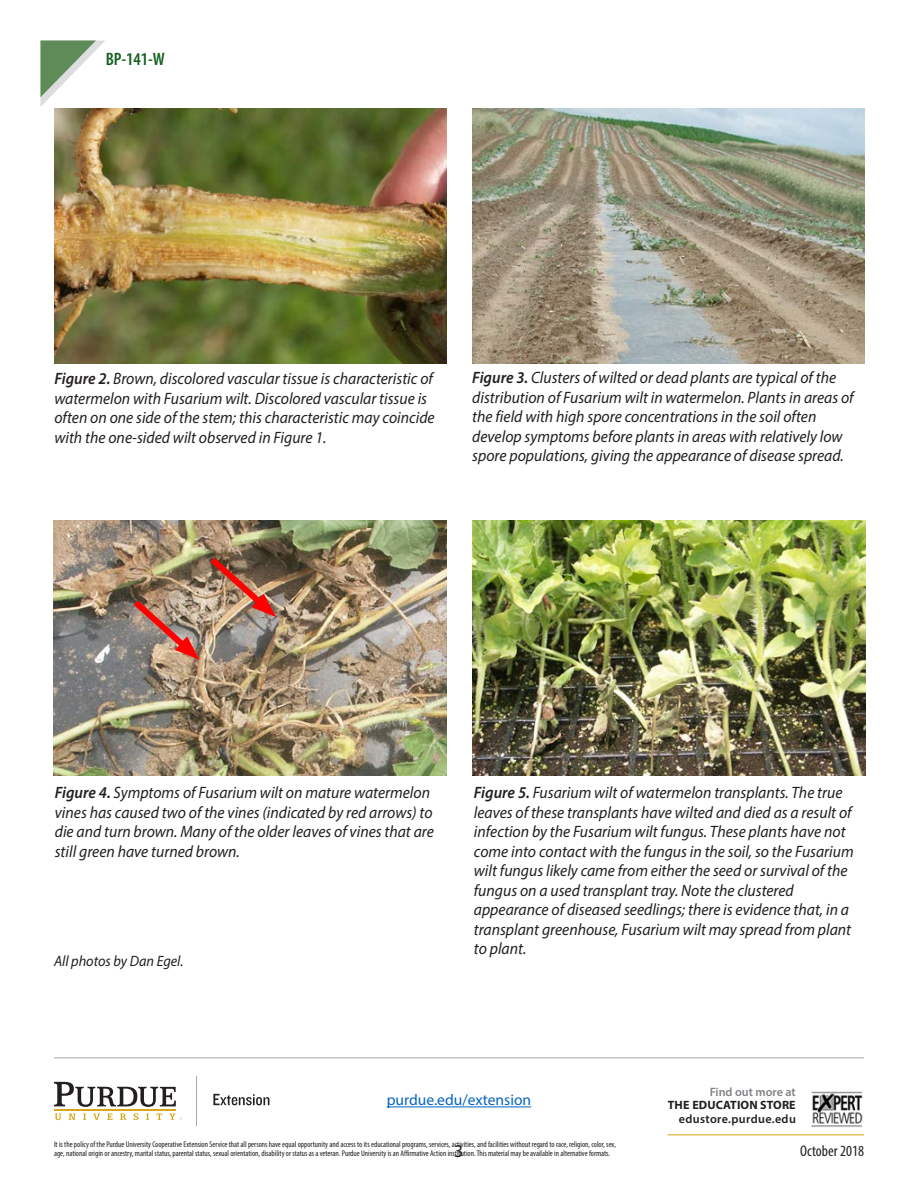
<style>
.page{position:relative;width:918px;height:1188px;background:#fff}
.page>*{position:absolute;margin:0;border:0;box-sizing:border-box;transform-origin:0 0}
.t1{font:600 condensed 18px "Myriad Pro";color:#105f1e}
.t2{font:18px "Myriad Pro";color:#231f20}
.t3{font:italic 16.5px/19.5px "Myriad Pro";color:#231f20;scale:.95 1}
.t4{font:15.6px "Myriad Pro";color:#0563c1}
.t5{font:condensed 15.6px "Myriad Pro";color:#231f20}
.t6{font:italic 15px "Myriad Pro";color:#231f20;scale:.95 1}
.t7{font:600 12.15px "Myriad Pro";letter-spacing:.03em;color:#231f20}
.t8{font:700 12.15px "Myriad Pro";letter-spacing:.01em;color:#231f20}
.t9{font:600 12.15px "Myriad Pro";color:#808285}
.t10{font:condensed 8.25px/9px "Myriad Pro";color:#231f20}
.s1{font-weight:600}
</style>
<div class="page">
<svg style="left:40px;top:40px;width:65px;height:67px"></svg>
<img style="left:55px;top:108px;width:391px;height:255px">
<img style="left:473px;top:108px;width:391px;height:255px">
<img style="left:54px;top:521px;width:392px;height:255px">
<img style="left:473px;top:521px;width:392px;height:255px">
<img style="left:127px;top:551px;width:149px;height:109px">
<svg style="left:54px;top:1082px;width:122px;height:25px"></svg>
<svg style="left:55px;top:1114px;width:6px;height:6px"></svg>
<svg style="left:69px;top:1114px;width:7px;height:6px"></svg>
<svg style="left:83px;top:1114px;width:3px;height:6px"></svg>
<svg style="left:93px;top:1114px;width:7px;height:6px"></svg>
<svg style="left:107px;top:1114px;width:5px;height:6px"></svg>
<svg style="left:120px;top:1114px;width:6px;height:6px"></svg>
<svg style="left:134px;top:1113px;width:5px;height:7px"></svg>
<svg style="left:146px;top:1114px;width:3px;height:6px"></svg>
<svg style="left:156px;top:1114px;width:6px;height:6px"></svg>
<hr style="left:54px;top:1109px;width:122px;height:1px;background:#d5a616">
<svg style="left:169px;top:1114px;width:13px;height:6px"></svg>
<hr style="left:196px;top:1076px;width:1px;height:49px;background:#a8a9ad">
<svg style="left:213px;top:1094px;width:56px;height:11px"></svg>
<hr style="left:667px;top:1135px;width:197px;height:1px;background:#d5a616">
<hr style="left:387px;top:1107px;width:144px;height:1px;background:#0563c1">
<img style="left:811px;top:1091px;width:52px;height:36px">
<hr style="left:54px;top:1057px;width:810px;height:1px;background:#a8a9ad">
<p class="t1" style="left:106px;top:50px;width:61px">BP-141-W</p>
<p class="t3" style="left:54px;top:369px;width:402px"><span class="s1">Figure 2.</span> Brown, discolored vascular tissue is characteristic of watermelon with Fusarium wilt. Discolored vascular tissue is often on one side of the stem; this characteristic may coincide with the one-sided wilt observed in Figure 1.</p>
<p class="t3" style="left:472px;top:368px;width:403px"><span class="s1">Figure 3.</span> Clusters of wilted or dead plants are typical of the distribution of Fusarium wilt in watermelon. Plants in areas of the field with high spore concentrations in the soil often develop symptoms before plants in areas with relatively low spore populations, giving the appearance of disease spread.</p>
<p class="t3" style="left:55px;top:783px;width:401px"><span class="s1">Figure 4.</span> Symptoms of Fusarium wilt on mature watermelon vines has caused two of the vines (indicated by red arrows) to die and turn brown. Many of the older leaves of vines that are still green have turned brown.</p>
<p class="t6" style="left:54px;top:952px;width:138px">All photos by Dan Egel.</p>
<p class="t3" style="left:474px;top:783px;width:401px"><span class="s1">Figure 5.</span> Fusarium wilt of watermelon transplants. The true leaves of these transplants have wilted and died as a result of infection by the Fusarium wilt fungus. These plants have not come into contact with the fungus in the soil, so the Fusarium wilt fungus likely came from either the seed or survival of the fungus on a used transplant tray. Note the clustered appearance of diseased seedlings; there is evidence that, in a transplant greenhouse, Fusarium wilt may spread from plant to plant.</p>
<p class="t4" style="left:387px;top:1091px;width:146px">purdue.edu/extension</p>
<p class="t10" style="left:54px;top:1140px;width:564px">It is the policy of the Purdue University Cooperative Extension Service that all persons have equal opportunity and access to its educational programs, services, activities, and facilities without regard to race, religion, color, sex, age, national origin or ancestry, marital status, parental status, sexual orientation, disability or status as a veteran. Purdue University is an Affirmative Action institution. This material may be available in alternative formats.</p>
<p class="t2" style="left:454px;top:1140px;width:11px">3</p>
<p class="t9" style="left:710px;top:1084px;width:88px">Find out more at</p>
<p class="t8" style="left:668px;top:1097px;width:129px">THE EDUCATION STORE</p>
<p class="t7" style="left:679px;top:1111px;width:118px">edustore.purdue.edu</p>
<p class="t5" style="left:800px;top:1141px;width:65px">October 2018</p>
</div>
